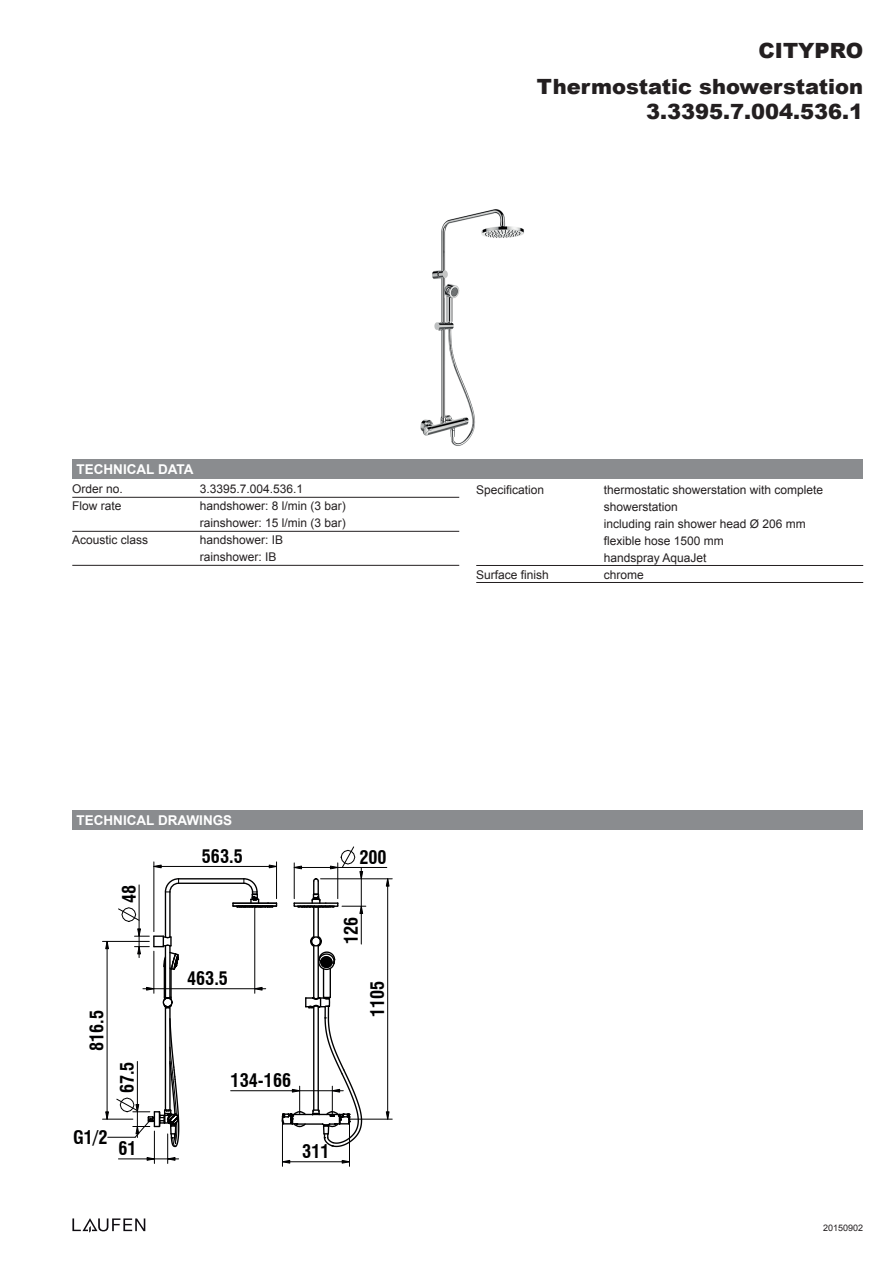
<style>
.page{position:relative;width:893px;height:1263px;background:#fff}
.page>*{position:absolute;margin:0;border:0;box-sizing:border-box;transform-origin:0 0}
.t1{font:900 21px/36.2px "Arial";color:#231f20;text-align:right}
.t2{font:700 condensed 18.15px "Swiss 721 BT";color:#000001}
.t3{font:700 13.5px "Arial";color:#fff}
.t4{font:12px/17px "Arial";color:#231f20}
.t5{font:9px "Arial";color:#231f20}
</style>
<div class="page">
<div style="left:72px;top:459px;width:791px;height:19px;background:#8a8c8f"></div>
<div style="left:72px;top:810px;width:791px;height:19px;background:#8a8c8f"></div>
<svg style="left:72px;top:1218px;width:73px;height:15px"></svg>
<hr style="left:72px;top:497px;width:387px;height:1px;background:#231f20">
<hr style="left:72px;top:531px;width:387px;height:1px;background:#231f20">
<hr style="left:72px;top:565px;width:387px;height:1px;background:#231f20">
<hr style="left:476px;top:565px;width:387px;height:1px;background:#231f20">
<hr style="left:476px;top:582px;width:387px;height:1px;background:#231f20">
<img style="left:420px;top:209px;width:104px;height:237px">
<svg style="left:118px;top:907px;width:21px;height:15px"></svg>
<svg style="left:146px;top:987px;width:8px;height:4px"></svg>
<svg style="left:255px;top:987px;width:8px;height:4px"></svg>
<svg style="left:153px;top:864px;width:9px;height:4px"></svg>
<svg style="left:269px;top:864px;width:7px;height:4px"></svg>
<svg style="left:105px;top:942px;width:4px;height:7px"></svg>
<svg style="left:283px;top:1160px;width:7px;height:4px"></svg>
<svg style="left:342px;top:1160px;width:7px;height:4px"></svg>
<svg style="left:386px;top:1111px;width:4px;height:8px"></svg>
<svg style="left:386px;top:879px;width:4px;height:7px"></svg>
<hr style="left:313px;top:907px;width:1px;height:30px;background:#000001">
<hr style="left:318px;top:907px;width:1px;height:30px;background:#000001">
<hr style="left:164px;top:967px;width:1px;height:30px;background:#000001">
<hr style="left:165px;top:1006px;width:1px;height:104px;background:#000001">
<hr style="left:165px;top:946px;width:1px;height:52px;background:#000001">
<hr style="left:165px;top:892px;width:1px;height:45px;background:#000001">
<hr style="left:169px;top:892px;width:2px;height:45px;background:#000001">
<hr style="left:169px;top:1006px;width:2px;height:104px;background:#000001">
<hr style="left:169px;top:946px;width:2px;height:52px;background:#000001">
<hr style="left:170px;top:969px;width:2px;height:28px;background:#000001">
<hr style="left:179px;top:882px;width:65px;height:2px;background:#000001">
<hr style="left:179px;top:878px;width:65px;height:1px;background:#000001">
<svg style="left:164px;top:878px;width:16px;height:15px"></svg>
<svg style="left:232px;top:878px;width:46px;height:31px"></svg>
<svg style="left:163px;top:996px;width:10px;height:13px"></svg>
<hr style="left:282px;top:1161px;width:67px;height:1px;background:#000001">
<hr style="left:350px;top:1119px;width:42px;height:1px;background:#000001">
<hr style="left:231px;top:1090px;width:112px;height:1px;background:#000001">
<hr style="left:282px;top:1124px;width:1px;height:42px;background:#000001">
<svg style="left:281px;top:935px;width:82px;height:213px"></svg>
<hr style="left:349px;top:1124px;width:1px;height:42px;background:#000001">
<hr style="left:361px;top:868px;width:1px;height:76px;background:#000001">
<hr style="left:387px;top:879px;width:1px;height:240px;background:#000001">
<svg style="left:293px;top:846px;width:73px;height:68px"></svg>
<hr style="left:321px;top:878px;width:71px;height:1px;background:#000001">
<hr style="left:294px;top:867px;width:93px;height:1px;background:#000001">
<hr style="left:107px;top:941px;width:1px;height:178px;background:#000001">
<hr style="left:103px;top:1119px;width:30px;height:1px;background:#000001">
<hr style="left:139px;top:885px;width:1px;height:72px;background:#000001">
<hr style="left:154px;top:951px;width:1px;height:42px;background:#000001">
<hr style="left:154px;top:862px;width:1px;height:69px;background:#000001">
<svg style="left:105px;top:1017px;width:75px;height:146px"></svg>
<hr style="left:143px;top:988px;width:123px;height:1px;background:#000001">
<hr style="left:254px;top:907px;width:1px;height:86px;background:#000001">
<hr style="left:276px;top:862px;width:1px;height:37px;background:#000001">
<hr style="left:103px;top:941px;width:46px;height:1px;background:#000001">
<svg style="left:135px;top:928px;width:45px;height:51px"></svg>
<hr style="left:154px;top:866px;width:123px;height:1px;background:#000001">
<h1 class="t1" style="left:537px;top:31px;width:328px">CITYPRO<br>Thermostatic showerstation</h1>
<h1 class="t1" style="left:646px;top:93px;width:219px">3.3395.7.004.536.1</h1>
<p class="t3" style="left:77px;top:460px;width:118px">TECHNICAL DATA</p>
<p class="t4" style="left:72px;top:481px;width:52px">Order no.</p>
<p class="t4" style="left:200px;top:481px;width:105px">3.3395.7.004.536.1</p>
<p class="t4" style="left:72px;top:498px;width:51px">Flow rate</p>
<p class="t4" style="left:200px;top:498px;width:148px">handshower: 8 l/min (3 bar) rainshower: 15 l/min (3 bar)</p>
<p class="t4" style="left:72px;top:532px;width:78px">Acoustic class</p>
<p class="t4" style="left:200px;top:532px;width:85px">handshower: IB rainshower: IB</p>
<p class="t4" style="left:476px;top:481px;width:70px">Specification</p>
<p class="t4" style="left:604px;top:481px;width:221px">thermostatic showerstation with complete showerstation<br>including rain shower head Ø 206 mm flexible hose 1500 mm<br>handspray AquaJet</p>
<p class="t4" style="left:476px;top:566px;width:74px">Surface finish</p>
<p class="t4" style="left:604px;top:566px;width:42px">chrome</p>
<p class="t3" style="left:77px;top:811px;width:157px">TECHNICAL DRAWINGS</p>
<h2 class="t2" style="left:118px;top:903px;width:20px;rotate:-90deg">48</h2>
<h2 class="t2" style="left:202px;top:845px;width:42px">563.5</h2>
<h2 class="t2" style="left:86px;top:1051px;width:42px;rotate:-90deg">816.5</h2>
<h2 class="t2" style="left:116px;top:1093px;width:33px;rotate:-90deg">67.5</h2>
<h2 class="t2" style="left:187px;top:968px;width:42px">463.5</h2>
<h2 class="t2" style="left:231px;top:1070px;width:62px">134-166</h2>
<h2 class="t2" style="left:73px;top:1126px;width:36px">G1/2</h2>
<h2 class="t2" style="left:118px;top:1138px;width:20px">61</h2>
<h2 class="t2" style="left:302px;top:1141px;width:29px">311</h2>
<h2 class="t2" style="left:359px;top:846px;width:29px">200</h2>
<h2 class="t2" style="left:340px;top:944px;width:29px;rotate:-90deg">126</h2>
<h2 class="t2" style="left:367px;top:1017px;width:38px;rotate:-90deg">1105</h2>
<p class="t5" style="left:823px;top:1222px;width:42px">20150902</p>
</div>
